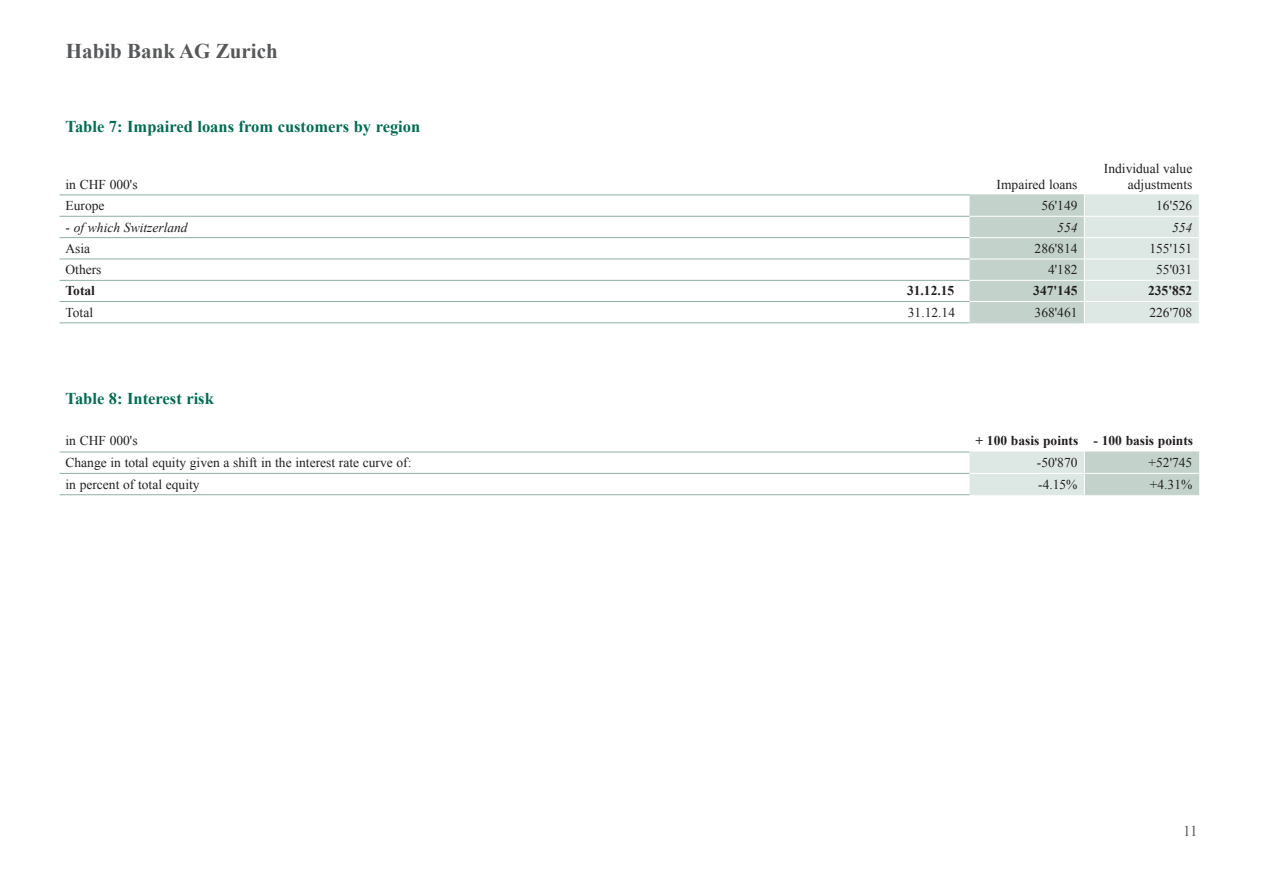
<style>
.page{position:relative;width:1263px;height:893px;background:#fff}
.page>*{position:absolute;margin:0;border:0;box-sizing:border-box;transform-origin:0 0}
.t1{font:700 21px "Times New Roman";color:#57585a}
.t2{font:700 16.5px "Times New Roman";color:#006c53}
.t3{font:15px "Times New Roman";color:#57585a}
.t4{font:13.5px/16.2px "Times New Roman";color:#231f20;text-align:right}
.t5{font:700 13.5px "Times New Roman";color:#231f20}
.t6{font:italic 13.5px "Times New Roman";color:#231f20}
.s1{font-style:normal}
</style>
<div class="page">
<svg style="left:969px;top:196px;width:230px;height:298px"></svg>
<hr style="left:60px;top:216px;width:909px;height:1px;background:#8eb0a6">
<hr style="left:60px;top:237px;width:909px;height:1px;background:#8eb0a6">
<hr style="left:60px;top:259px;width:909px;height:1px;background:#8eb0a6">
<hr style="left:60px;top:280px;width:909px;height:1px;background:#8eb0a6">
<hr style="left:60px;top:301px;width:909px;height:1px;background:#8eb0a6">
<hr style="left:60px;top:452px;width:909px;height:1px;background:#8eb0a6">
<hr style="left:60px;top:473px;width:909px;height:1px;background:#8eb0a6">
<hr style="left:969px;top:344px;width:116px;height:1px;background:#fff">
<svg style="left:969px;top:323px;width:1px;height:64px"></svg>
<hr style="left:60px;top:322px;width:909px;height:1px;background:#8eb0a6">
<hr style="left:60px;top:494px;width:909px;height:1px;background:#8eb0a6">
<hr style="left:60px;top:195px;width:909px;height:1px;background:#8eb0a6">
<hr style="left:970px;top:365px;width:114px;height:1px;background:#fff">
<hr style="left:1084px;top:365px;width:115px;height:1px;background:#fff">
<hr style="left:969px;top:387px;width:115px;height:1px;background:#fff">
<hr style="left:1084px;top:387px;width:115px;height:1px;background:#fff">
<hr style="left:969px;top:429px;width:115px;height:1px;background:#fff">
<svg style="left:969px;top:430px;width:1px;height:22px"></svg>
<hr style="left:1084px;top:429px;width:115px;height:1px;background:#fff">
<hr style="left:1085px;top:195px;width:114px;height:1px;background:#dde8e5">
<hr style="left:1085px;top:452px;width:114px;height:1px;background:#c3d3cc">
<hr style="left:969px;top:195px;width:115px;height:1px;background:#c3d3cc">
<hr style="left:1084px;top:473px;width:115px;height:1px;background:#fff">
<hr style="left:969px;top:216px;width:115px;height:1px;background:#fff">
<hr style="left:969px;top:237px;width:115px;height:1px;background:#fff">
<hr style="left:969px;top:259px;width:115px;height:1px;background:#fff">
<hr style="left:969px;top:280px;width:115px;height:1px;background:#fff">
<hr style="left:969px;top:301px;width:115px;height:1px;background:#fff">
<hr style="left:1085px;top:216px;width:114px;height:1px;background:#fff">
<hr style="left:1085px;top:237px;width:114px;height:1px;background:#fff">
<hr style="left:1085px;top:259px;width:114px;height:1px;background:#fff">
<hr style="left:1085px;top:280px;width:114px;height:1px;background:#fff">
<hr style="left:1084px;top:301px;width:115px;height:1px;background:#fff">
<hr style="left:969px;top:322px;width:115px;height:1px;background:#c3d3cc">
<hr style="left:1085px;top:322px;width:114px;height:1px;background:#dde8e5">
<hr style="left:969px;top:494px;width:115px;height:1px;background:#dde8e5">
<hr style="left:969px;top:452px;width:115px;height:1px;background:#dde8e5">
<hr style="left:969px;top:473px;width:115px;height:1px;background:#fff">
<svg style="left:1084px;top:196px;width:1px;height:191px"></svg>
<svg style="left:1084px;top:430px;width:1px;height:65px"></svg>
<hr style="left:1085px;top:494px;width:114px;height:1px;background:#c3d3cc">
<h1 class="t1" style="left:66px;top:37px;width:213px">Habib Bank AG Zurich</h1>
<p class="t2" style="left:66px;top:115px;width:356px">Table 7: Impaired loans from customers by region</p>
<p class="t4" style="left:66px;top:176px;width:74px">in CHF 000's</p>
<p class="t4" style="left:996px;top:176px;width:82px">Impaired loans</p>
<p class="t4" style="left:1104px;top:160px;width:90px">Individual value adjustments</p>
<p class="t4" style="left:66px;top:197px;width:40px">Europe</p>
<p class="t4" style="left:1041px;top:197px;width:38px">56'149</p>
<p class="t4" style="left:1156px;top:197px;width:38px">16'526</p>
<p class="t6" style="left:66px;top:218px;width:124px"><span class="s1">-</span> of which Switzerland</p>
<p class="t6" style="left:1057px;top:218px;width:22px">554</p>
<p class="t6" style="left:1172px;top:218px;width:22px">554</p>
<p class="t4" style="left:66px;top:240px;width:26px">Asia</p>
<p class="t4" style="left:1034px;top:240px;width:44px">286'814</p>
<p class="t4" style="left:1149px;top:240px;width:44px">155'151</p>
<p class="t4" style="left:66px;top:262px;width:37px">Others</p>
<p class="t4" style="left:1048px;top:262px;width:31px">4'182</p>
<p class="t4" style="left:1156px;top:262px;width:38px">55'031</p>
<p class="t5" style="left:66px;top:282px;width:31px">Total</p>
<p class="t5" style="left:907px;top:282px;width:49px">31.12.15</p>
<p class="t5" style="left:1033px;top:282px;width:46px">347'145</p>
<p class="t5" style="left:1148px;top:282px;width:46px">235'852</p>
<p class="t4" style="left:66px;top:304px;width:29px">Total</p>
<p class="t4" style="left:908px;top:304px;width:49px">31.12.14</p>
<p class="t4" style="left:1035px;top:304px;width:44px">368'461</p>
<p class="t4" style="left:1149px;top:304px;width:44px">226'708</p>
<p class="t2" style="left:66px;top:387px;width:150px">Table 8: Interest risk</p>
<p class="t4" style="left:66px;top:433px;width:74px">in CHF 000's</p>
<p class="t5" style="left:975px;top:431px;width:219px">+ 100 basis points - 100 basis points</p>
<p class="t4" style="left:66px;top:455px;width:347px">Change in total equity given a shift in the interest rate curve of:</p>
<p class="t4" style="left:1037px;top:455px;width:42px">-50'870</p>
<p class="t4" style="left:1148px;top:455px;width:45px">+52'745</p>
<p class="t4" style="left:66px;top:476px;width:136px">in percent of total equity</p>
<p class="t4" style="left:1038px;top:476px;width:41px">-4.15%</p>
<p class="t4" style="left:1150px;top:476px;width:44px">+4.31%</p>
<p class="t3" style="left:1183px;top:821px;width:16px">11</p>
</div>
